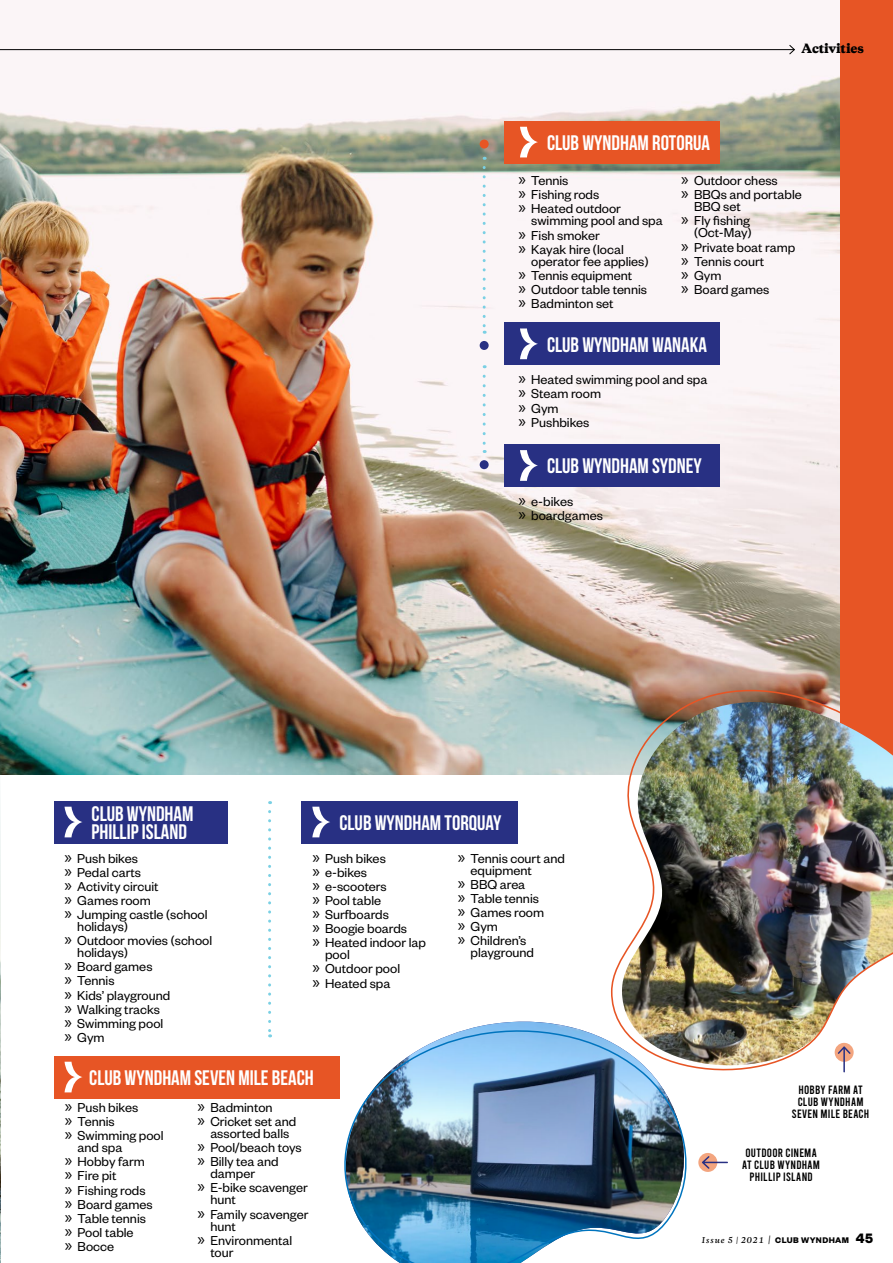
<style>
.page{position:relative;width:893px;height:1263px;background:#fff}
.page>*{position:absolute;margin:0;border:0;box-sizing:border-box;transform-origin:0 0}
.t1{font:21px/18px "Bebas Neue";color:#fff}
.t2{font:14.25px/14.1px "Founders Grotesk";color:#000}
.t3{font:12px/12px "Bebas";letter-spacing:.02em;color:#000;text-align:center}
.t4{font:800 12px "Copernicus";letter-spacing:-.005em;color:#000}
.t5{font:italic 600 7.5px "Copernicus";letter-spacing:.12em;color:#000}
.s1{font-family:"Myriad Pro";font-size:18px}
.s2{font-size:9px}
.s3{font-family:"Founders Grotesk";font-weight:700;font-style:normal;font-size:9px}
.s4{font-family:"Founders Grotesk";font-weight:700;font-style:normal;font-size:15px}
</style>
<div class="page">
<div style="left:777px;top:0;width:116px;height:774px;background:#e75525"></div>
<img style="left:0;top:0;width:840px;height:774px">
<img style="left:0;top:770px;width:1px;height:193px">
<div style="left:54px;top:801px;width:174px;height:42px;background:#283083"></div>
<div style="left:302px;top:801px;width:216px;height:42px;background:#283083"></div>
<div style="left:54px;top:1056px;width:286px;height:42px;background:#e75525"></div>
<svg style="left:65px;top:807px;width:18px;height:30px"></svg>
<svg style="left:312px;top:807px;width:18px;height:30px"></svg>
<svg style="left:65px;top:1062px;width:18px;height:30px"></svg>
<img style="left:0;top:963px;width:1px;height:300px">
<img style="left:610px;top:682px;width:283px;height:391px">
<svg style="left:835px;top:1043px;width:19px;height:19px"></svg>
<svg style="left:838px;top:1046px;width:13px;height:26px"></svg>
<div style="left:698px;top:1153px;width:19px;height:19px;background:#f3a57f;border-radius:50%"></div>
<svg style="left:702px;top:1156px;width:26px;height:13px"></svg>
<svg style="left:610px;top:1015px;width:88px;height:11px"></svg>
<img style="left:481px;top:1021px;width:206px;height:5px">
<img style="left:336px;top:1026px;width:365px;height:237px">
<svg style="left:268px;top:811px;width:3px;height:226px"></svg>
<div style="left:480px;top:341px;width:9px;height:9px;background:#283083;border-radius:50%"></div>
<div style="left:480px;top:460px;width:9px;height:9px;background:#283083;border-radius:50%"></div>
<div style="left:480px;top:140px;width:9px;height:9px;background:#e75525;border-radius:50%"></div>
<svg style="left:483px;top:167px;width:3px;height:167px"></svg>
<svg style="left:483px;top:376px;width:3px;height:77px"></svg>
<hr style="left:0;top:49px;width:794px;height:1px;background:#000">
<svg style="left:789px;top:45px;width:6px;height:10px"></svg>
<div style="left:505px;top:121px;width:215px;height:42px;background:#e75525"></div>
<div style="left:505px;top:323px;width:215px;height:42px;background:#283083"></div>
<div style="left:505px;top:445px;width:215px;height:42px;background:#283083"></div>
<svg style="left:520px;top:127px;width:18px;height:30px"></svg>
<svg style="left:520px;top:328px;width:18px;height:31px"></svg>
<svg style="left:520px;top:450px;width:18px;height:31px"></svg>
<h1 class="t1" style="left:547px;top:134px;width:165px">CLUB WYNDHAM ROTORUA</h1>
<p class="t4" style="left:801px;top:40px;width:64px">Activities</p>
<p class="t2" style="left:518px;top:173px;width:104px"><span class="s1">»</span> Tennis<br><span class="s1">»</span> Fishing rods<br><span class="s1">»</span> Heated outdoor</p>
<p class="t2" style="left:518px;top:213px;width:146px;text-indent:13px">swimming pool and spa <span class="s1">»</span> Fish smoker<br><span class="s1">»</span> Kayak hire (local</p>
<p class="t2" style="left:518px;top:253px;width:132px;text-indent:13px">operator fee applies) <span class="s1">»</span> Tennis equipment<br><span class="s1">»</span> Outdoor table tennis <span class="s1">»</span> Badminton set</p>
<p class="t2" style="left:681px;top:173px;width:122px"><span class="s1">»</span> Outdoor chess<br><span class="s1">»</span> BBQs and portable</p>
<p class="t2" style="left:681px;top:199px;width:70px;text-align:center">BBQ set<br><span class="s1">»</span> Fly fishing</p>
<p class="t2" style="left:681px;top:225px;width:115px;text-indent:13px">(Oct-May)<br><span class="s1">»</span> Private boat ramp <span class="s1">»</span> Tennis court<br><span class="s1">»</span> Gym<br><span class="s1">»</span> Board games</p>
<h1 class="t1" style="left:547px;top:335px;width:161px">CLUB WYNDHAM WANAKA</h1>
<p class="t2" style="left:518px;top:372px;width:190px"><span class="s1">»</span> Heated swimming pool and spa <span class="s1">»</span> Steam room<br><span class="s1">»</span> Gym<br><span class="s1">»</span> Pushbikes</p>
<h1 class="t1" style="left:547px;top:457px;width:156px">CLUB WYNDHAM SYDNEY</h1>
<p class="t2" style="left:518px;top:494px;width:86px"><span class="s1">»</span> e-bikes<br><span class="s1">»</span> boardgames</p>
<h1 class="t1" style="left:92px;top:804px;width:103px">CLUB WYNDHAM<br>PHILLIP ISLAND</h1>
<h1 class="t1" style="left:339px;top:814px;width:163px">CLUB WYNDHAM TORQUAY</h1>
<p class="t2" style="left:65px;top:850px;width:145px"><span class="s1">»</span> Push bikes<br><span class="s1">»</span> Pedal carts<br><span class="s1">»</span> Activity circuit<br><span class="s1">»</span> Games room<br><span class="s1">»</span> Jumping castle (school</p>
<p class="t2" style="left:65px;top:919px;width:149px;text-indent:13px">holidays)<br><span class="s1">»</span> Outdoor movies (school</p>
<p class="t2" style="left:65px;top:945px;width:107px;text-indent:13px">holidays)<br><span class="s1">»</span> Board games<br><span class="s1">»</span> Tennis<br><span class="s1">»</span> Kids’ playground <span class="s1">»</span> Walking tracks <span class="s1">»</span> Swimming pool <span class="s1">»</span> Gym</p>
<p class="t2" style="left:312px;top:850px;width:115px"><span class="s1">»</span> Push bikes<br><span class="s1">»</span> e-bikes<br><span class="s1">»</span> e-scooters<br><span class="s1">»</span> Pool table<br><span class="s1">»</span> Surfboards<br><span class="s1">»</span> Boogie boards<br><span class="s1">»</span> Heated indoor lap</p>
<p class="t2" style="left:312px;top:947px;width:89px;text-indent:13px">pool<br><span class="s1">»</span> Outdoor pool <span class="s1">»</span> Heated spa</p>
<h1 class="t1" style="left:89px;top:1068px;width:226px">CLUB WYNDHAM SEVEN MILE BEACH</h1>
<p class="t2" style="left:65px;top:1100px;width:100px"><span class="s1">»</span> Push bikes<br><span class="s1">»</span> Tennis<br><span class="s1">»</span> Swimming pool</p>
<p class="t2" style="left:65px;top:1140px;width:89px;text-indent:13px">and spa<br><span class="s1">»</span> Hobby farm <span class="s1">»</span> Fire pit<br><span class="s1">»</span> Fishing rods <span class="s1">»</span> Board games <span class="s1">»</span> Table tennis <span class="s1">»</span> Pool table<br><span class="s1">»</span> Bocce</p>
<p class="t2" style="left:198px;top:1100px;width:100px"><span class="s1">»</span> Badminton<br><span class="s1">»</span> Cricket set and</p>
<p class="t2" style="left:198px;top:1126px;width:106px;text-indent:13px">assorted balls<br><span class="s1">»</span> Pool/beach toys <span class="s1">»</span> Billy tea and</p>
<p class="t2" style="left:198px;top:1166px;width:112px;text-indent:13px">damper<br><span class="s1">»</span> E-bike scavenger</p>
<p class="t2" style="left:198px;top:1192px;width:112px;text-indent:13px">hunt<br><span class="s1">»</span> Family scavenger</p>
<p class="t2" style="left:198px;top:1218px;width:96px;text-indent:13px">hunt<br><span class="s1">»</span> Environmental</p>
<p class="t2" style="left:210px;top:1244px;width:25px">tour</p>
<p class="t2" style="left:471px;top:851px;width:96px;line-height:12px;text-indent:-13px"><span class="s1">»</span> Tennis court and equipment</p>
<p class="t2" style="left:458px;top:876px;width:88px"><span class="s1">»</span> BBQ area<br><span class="s1">»</span> Table tennis <span class="s1">»</span> Games room <span class="s1">»</span> Gym<br><span class="s1">»</span> Children’s</p>
<p class="t2" style="left:471px;top:945px;width:65px">playground</p>
<p class="t3" style="left:798px;top:1083px;width:7px">HOBBY</p>
<p class="t3" style="left:828px;top:1083px;width:31px">FARM AT</p>
<p class="t3" style="left:798px;top:1095px;width:31px">CLUB WYNDHAM</p>
<p class="t3" style="left:792px;top:1107px;width:7px">SEVEN</p>
<p class="t3" style="left:821px;top:1107px;width:6px">MILE</p>
<p class="t3" style="left:843px;top:1107px;width:27px">BEACH</p>
<p class="t3" style="left:742px;top:1146px;width:80px">OUTDOOR CINEMA<br>AT CLUB WYNDHAM<br>PHILLIP ISLAND</p>
<p class="t5" style="left:702px;top:1233px;width:173px">Issue 5 | 2021 <span class="s2">|</span> <span class="s3">CLUB WYNDHAM</span> <span class="s4">45</span></p>
</div>
